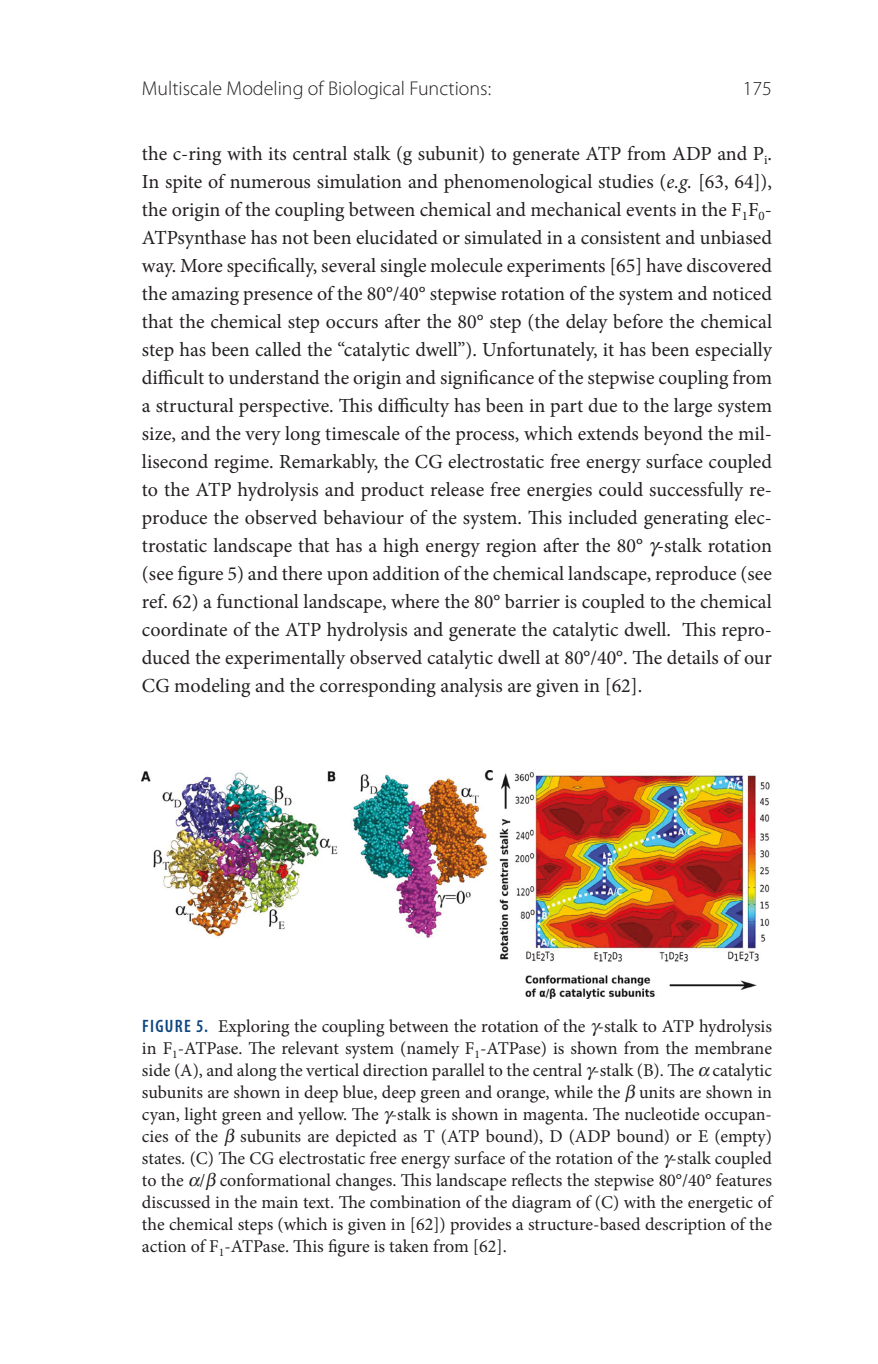
<style>
.page{position:relative;width:878px;height:1364px;background:#fff}
.page>*{position:absolute;margin:0;border:0;box-sizing:border-box;transform-origin:0 0}
.t1{font:20px/28px "Minion Pro";color:#231f20;text-align:justify}
.t2{font:20px "Myriad Pro Light 2";color:#231f20}
.t3{font:18px/22px "Minion Pro";color:#231f20;text-align:justify}
.s1{font-style:italic}
.s2{font-family:"Myriad Pro";font-weight:600;font-stretch:condensed;color:#0d4680}
</style>
<div class="page">
<img style="left:142px;top:771px;width:628px;height:227px">
<p class="t2" style="left:142px;top:76px;width:351px">Multiscale Modeling of Biological Functions:</p>
<p class="t2" style="left:743px;top:76px;width:31px">175</p>
<p class="t1" style="left:142px;top:140px;width:632px">the c-ring with its central stalk (g subunit) to generate ATP from ADP and P<sub>i</sub>.<br>In spite of numerous simulation and phenomenological studies (<span class="s1">e.g.</span> [63, 64]), the origin of the coupling between chemical and mechanical events in the F<sub>1</sub>F<sub>0</sub>- ATPsynthase has not been elucidated or simulated in a consistent and unbiased way. More specifically, several single molecule experiments [65] have discovered the amazing presence of the 80°/40° stepwise rotation of the system and noticed that the chemical step occurs after the 80° step (the delay before the chemical step has been called the “catalytic dwell”). Unfortunately, it has been especially difficult to understand the origin and significance of the stepwise coupling from a structural perspective. This difficulty has been in part due to the large system size, and the very long timescale of the process, which extends beyond the mil&shy;lisecond regime. Remarkably, the CG electrostatic free energy surface coupled to the ATP hydrolysis and product release free energies could successfully re&shy;produce the observed behaviour of the system. This included generating elec&shy;trostatic landscape that has a high energy region after the 80° -stalk rotation (see figure 5) and there upon addition of the chemical landscape, reproduce (see ref. 62) a functional landscape, where the 80° barrier is coupled to the chemical coordinate of the ATP hydrolysis and generate the catalytic dwell. This repro&shy;duced the experimentally observed catalytic dwell at 80°/40°. The details of our CG modeling and the corresponding analysis are given in [62].</p>
<p class="t3" style="left:142px;top:1015px;width:632px"><span class="s2">FIGUR E 5.</span> Exploring the coupling between the rotation of the -stalk to ATP hydrolysis in F<sub>1</sub>-ATPase. The relevant system (namely F<sub>1</sub>-ATPase) is shown from the membrane side (A), and along the vertical direction parallel to the central -stalk (B). The catalytic subunits are shown in deep blue, deep green and orange, while the units are shown in cyan, light green and yellow. The -stalk is shown in magenta. The nucleotide occupan&shy;cies of the subunits are depicted as T (ATP bound), D (ADP bound) or E (empty) states. (C) The CG electrostatic free energy surface of the rotation of the -stalk coupled to the / conformational changes. This landscape reflects the stepwise 80°/40° features discussed in the main text. The combination of the diagram of (C) with the energetic of the chemical steps (which is given in [62]) provides a structure-based description of the action of F<sub>1</sub>-ATPase. This figure is taken from [62].</p>
</div>
